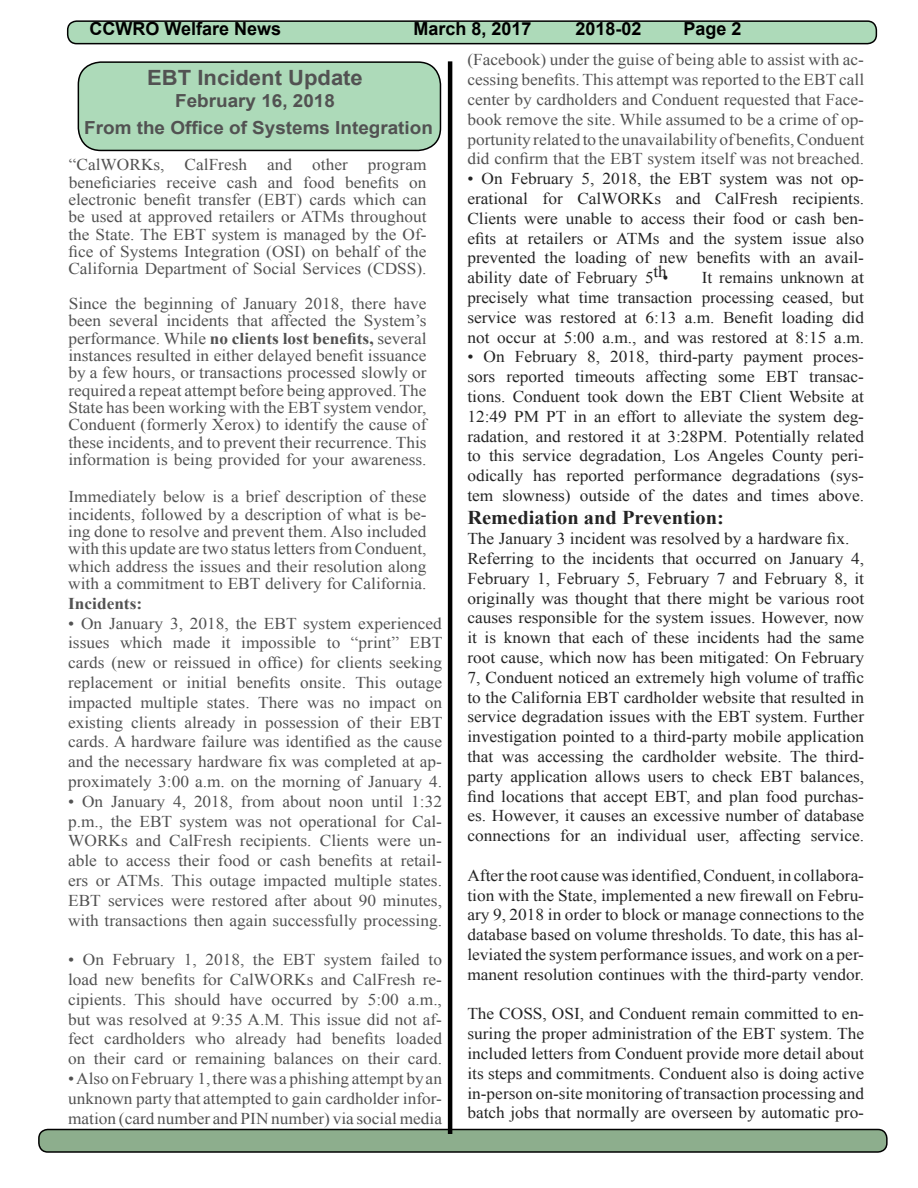
<style>
.page{position:relative;width:918px;height:1188px;background:#fff}
.page>*{position:absolute;margin:0;border:0;box-sizing:border-box;transform-origin:0 0}
.t1{font:700 21px "Arial";color:#525252;scale:1.05 1}
.t2{font:700 19.5px "Times New Roman";color:#242424;scale:1.05 1}
.t3{font:700 18px/26.8px "Arial";color:#525252;text-align:center;scale:1.05 1}
.t4{font:700 18px "Arial";color:#000}
.t5{font:16.5px/19.8px "Times New Roman";color:#525252;text-align:justify;scale:1.05 1}
.t6{font:16.5px/19.8px "Times New Roman";color:#242424;text-align:justify;scale:1.05 1}
.t7{font:16.5px/19.8px "Times New Roman";color:#242424;text-align:justify;scale:1.04 1}
.t8{font:700 16.5px "Times New Roman";color:#525252;scale:1.05 1}
.s1{font-weight:700}
</style>
<div class="page">
<div style="left:78px;top:62px;width:362px;height:88px;background:#addab9;border-radius:22px"></div>
<div style="left:78px;top:61px;width:363px;height:90px;border:2px solid #000;border-radius:22px"></div>
<div style="left:68px;top:21px;width:808px;height:23px;background:#addab9;border-radius:9px"></div>
<div style="left:67px;top:20px;width:810px;height:24px;border:2px solid #000;border-radius:9px"></div>
<div style="left:39px;top:1130px;width:848px;height:22px;background:#8dae8d;border-radius:9px"></div>
<div style="left:38px;top:1129px;width:850px;height:24px;border:2px solid #000;border-radius:9px"></div>
<hr style="left:448px;top:61px;width:4px;height:1073px;background:#000">
<p class="t4" style="left:90px;top:17px;width:193px">CCWRO Welfare News</p>
<p class="t4" style="left:414px;top:17px;width:120px">March 8, 2017</p>
<p class="t4" style="left:576px;top:17px;width:68px">2018-02</p>
<p class="t4" style="left:684px;top:17px;width:60px">Page 2</p>
<p class="t1" style="left:147px;top:64px;width:207px">EBT Incident Update</p>
<p class="t3" style="left:84px;top:88px;width:334px">February 16, 2018<br>From the Office of Systems Integration</p>
<p class="t5" style="left:68px;top:156px;width:343px;line-height:17.2px">“CalWORKs, CalFresh and other program beneficiaries receive cash and food benefits on electronic benefit transfer (EBT) cards which can be used at approved retailers or ATMs throughout the State. The EBT system is managed by the Of&shy;fice of Systems Integration (OSI) on behalf of the California Department of Social Services (CDSS).</p>
<p class="t5" style="left:68px;top:295px;width:343px;line-height:17.4px">Since the beginning of January 2018, there have been several incidents that affected the System’s performance. While <span class="s1">no clients lost benefits,</span> several instances resulted in either delayed benefit issuance by a few hours, or transactions processed slowly or required a repeat attempt before being approved. The State has been working with the EBT system vendor, Conduent (formerly Xerox) to identify the cause of these incidents, and to prevent their recurrence. This information is being provided for your awareness.</p>
<p class="t5" style="left:68px;top:488px;width:343px;line-height:17.4px">Immediately below is a brief description of these incidents, followed by a description of what is be&shy;ing done to resolve and prevent them. Also included with this update are two status letters from Conduent, which address the issues and their resolution along with a commitment to EBT delivery for California.</p>
<p class="t8" style="left:68px;top:592px;width:72px">Incidents:</p>
<p class="t5" style="left:68px;top:613px;width:358px">• On January 3, 2018, the EBT system experienced issues which made it impossible to “print” EBT cards (new or reissued in office) for clients seeking replacement or initial benefits onsite. This outage impacted multiple states. There was no impact on existing clients already in possession of their EBT cards. A hardware failure was identified as the cause and the necessary hardware fix was completed at ap&shy;proximately 3:00 a.m. on the morning of January 4.</p>
<p class="t5" style="left:68px;top:791px;width:358px">• On January 4, 2018, from about noon until 1:32 p.m., the EBT system was not operational for Cal-WORKs and CalFresh recipients. Clients were un&shy;able to access their food or cash benefits at retail&shy;ers or ATMs. This outage impacted multiple states.<br>EBT services were restored after about 90 minutes, with transactions then again successfully processing.</p>
<p class="t5" style="left:68px;top:950px;width:358px">• On February 1, 2018, the EBT system failed to load new benefits for CalWORKs and CalFresh re&shy;cipients. This should have occurred by 5:00 a.m., but was resolved at 9:35 A.M. This issue did not af&shy;fect cardholders who already had benefits loaded on their card or remaining balances on their card.</p>
<p class="t5" style="left:68px;top:1068px;width:358px">• Also on February 1, there was a phishing attempt by an unknown party that attempted to gain cardholder infor&shy;mation (card number and PIN number) via social media</p>
<p class="t5" style="left:467px;top:50px;width:379px">(Facebook) under the guise of being able to assist with ac&shy;cessing benefits. This attempt was reported to the EBT call center by cardholders and Conduent requested that Face&shy;book remove the site. While assumed to be a crime of op&shy;portunity related to the unavailability of benefits, Conduent did confirm that the EBT system itself was not breached.</p>
<p class="t6" style="left:467px;top:169px;width:379px">• On February 5, 2018, the EBT system was not op&shy;erational for CalWORKs and CalFresh recipients.<br>Clients were unable to access their food or cash ben&shy;efits at retailers or ATMs and the system issue also prevented the loading of new benefits with an avail&shy;ability date of February 5th•</p>
<p class="t7" style="left:467px;top:268px;width:383px;text-indent:235px">It remains unknown at precisely what time transaction processing ceased, but service was restored at 6:13 a.m. Benefit loading did not occur at 5:00 a.m., and was restored at 8:15 a.m.</p>
<p class="t6" style="left:467px;top:347px;width:379px">• On February 8, 2018, third-party payment proces&shy;sors reported timeouts affecting some EBT transac&shy;tions. Conduent took down the EBT Client Website at 12:49 PM PT in an effort to alleviate the system deg&shy;radation, and restored it at 3:28PM. Potentially related to this service degradation, Los Angeles County peri&shy;odically has reported performance degradations (sys&shy;tem slowness) outside of the dates and times above.</p>
<p class="t2" style="left:467px;top:504px;width:246px">Remediation and Prevention:</p>
<p class="t6" style="left:467px;top:529px;width:379px;text-align:left">The January 3 incident was resolved by a hardware fix.<br>Referring to the incidents that occurred on January 4, February 1, February 5, February 7 and February 8, it originally was thought that there might be various root causes responsible for the system issues. However, now it is known that each of these incidents had the same root cause, which now has been mitigated: On February 7, Conduent noticed an extremely high volume of traffic to the California EBT cardholder website that resulted in service degradation issues with the EBT system. Further investigation pointed to a third-party mobile application that was accessing the cardholder website. The third&shy;party application allows users to check EBT balances, find locations that accept EBT, and plan food purchas&shy;es. However, it causes an excessive number of database connections for an individual user, affecting service.</p>
<p class="t6" style="left:467px;top:865px;width:379px">After the root cause was identified, Conduent, in collabora&shy;tion with the State, implemented a new firewall on Febru&shy;ary 9, 2018 in order to block or manage connections to the database based on volume thresholds. To date, this has al&shy;leviated the system performance issues, and work on a per&shy;manent resolution continues with the third-party vendor.</p>
<p class="t6" style="left:467px;top:1004px;width:379px">The COSS, OSI, and Conduent remain committed to en&shy;suring the proper administration of the EBT system. The included letters from Conduent provide more detail about its steps and commitments. Conduent also is doing active in-person on-site monitoring of transaction processing and batch jobs that normally are overseen by automatic pro-</p>
</div>
